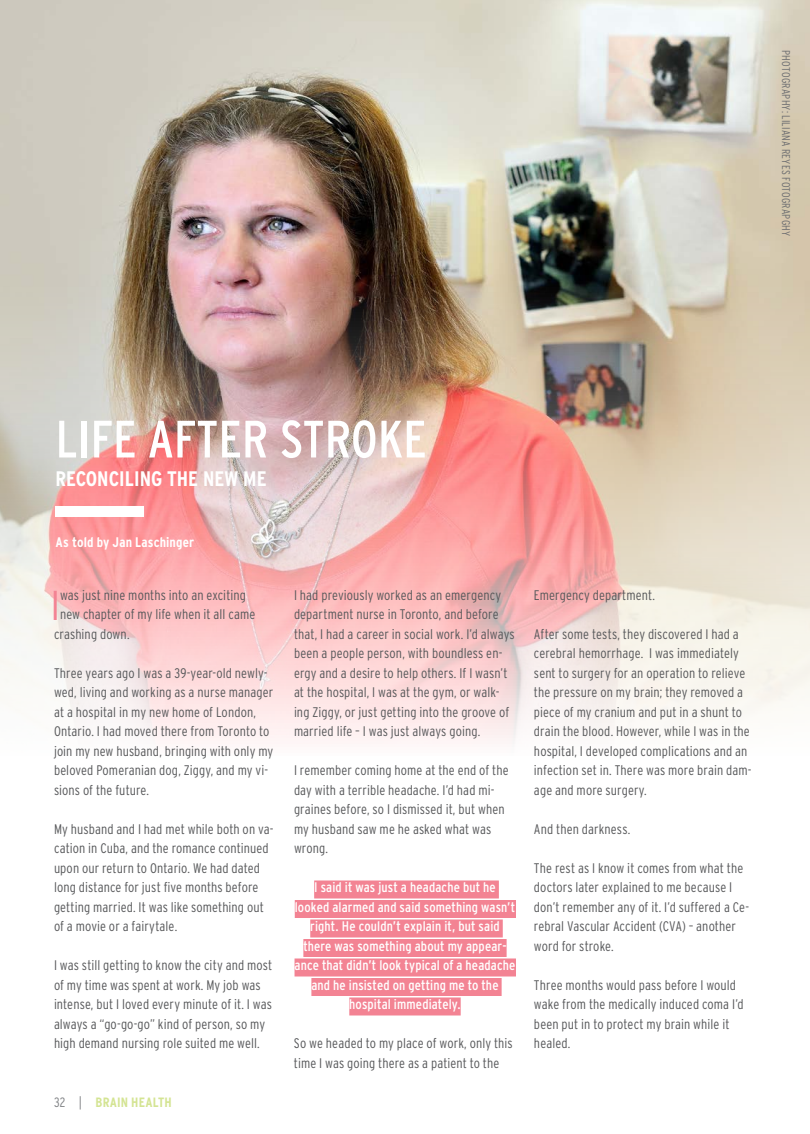
<style>
.page{position:relative;width:810px;height:1134px;background:#fff}
.page>*{position:absolute;margin:0;border:0;box-sizing:border-box;transform-origin:0 0}
.Article_Title_2{font:condensed 52.5px "Interstate";color:#fff}
.t1{font:300 condensed 41.7px "Interstate";color:#f38393}
.Exercise_Subhead{font:700 condensed 21px "Interstate";color:#fff}
.t2{font:300 condensed 13.8px/19.5px "Interstate";letter-spacing:.005em;color:#57585a}
.t3{font:condensed 13.8px/19.5px "Interstate";letter-spacing:.01em;color:#fff;text-align:center}
.t4{font:700 condensed 13.8px "Interstate";letter-spacing:.01em;color:#fff}
.t5{font:700 condensed 13.5px "Interstate";letter-spacing:.01em;color:#d4e493}
.Photo_Credit{font:300 condensed 11.25px "Interstate";letter-spacing:.02em;color:#6c6d70}
.s1{font-weight:300;color:#808285}
</style>
<div class="page">
<img style="left:0;top:0;width:810px;height:741px">
<div style="left:314px;top:880px;width:185px;height:18px;background:#f38393"></div>
<div style="left:295px;top:900px;width:221px;height:18px;background:#f38393"></div>
<div style="left:310px;top:920px;width:193px;height:18px;background:#f38393"></div>
<div style="left:303px;top:939px;width:204px;height:18px;background:#f38393"></div>
<div style="left:295px;top:958px;width:221px;height:18px;background:#f38393"></div>
<div style="left:311px;top:978px;width:191px;height:18px;background:#f38393"></div>
<div style="left:349px;top:998px;width:112px;height:18px;background:#f38393"></div>
<div style="left:56px;top:506px;width:88px;height:11px;background:#fff"></div>
<p class="Photo_Credit" style="left:793px;top:50px;width:188px;rotate:90deg">PHOTOGRAPHY: LILIANA REYES FOTOGRAPGHY</p>
<p class="Article_Title_2" style="left:56px;top:407px;width:372px">LIFE AFTER STROKE</p>
<p class="Exercise_Subhead" style="left:56px;top:466px;width:213px">RECONCILING THE NEW ME</p>
<p class="t4" style="left:56px;top:534px;width:140px">As told by Jan Laschinger</p>
<p class="t1" style="left:51px;top:579px;width:11px">I</p>
<p class="t2" style="left:60px;top:585px;width:187px">was just nine months into an exciting</p>
<p class="t2" style="left:60px;top:605px;width:197px">new chapter of my life when it all came</p>
<p class="t2" style="left:54px;top:624px;width:77px">crashing down.</p>
<p class="t2" style="left:54px;top:663px;width:221px">Three years ago I was a 39-year-old newly&shy;wed, living and working as a nurse manager at a hospital in my new home of London, Ontario. I had moved there from Toronto to join my new husband, bringing with only my beloved Pomeranian dog, Ziggy, and my vi&shy;sions of the future.</p>
<p class="t2" style="left:54px;top:819px;width:221px">My husband and I had met while both on va&shy;cation in Cuba, and the romance continued upon our return to Ontario. We had dated long distance for just five months before getting married. It was like something out of a movie or a fairytale.</p>
<p class="t2" style="left:54px;top:956px;width:220px">I was still getting to know the city and most of my time was spent at work. My job was intense, but I loved every minute of it. I was always a “go-go-go” kind of person, so my high demand nursing role suited me well.</p>
<p class="t5" style="left:54px;top:1094px;width:119px"><span class="s1">32 |</span> BRAIN HEALTH</p>
<p class="t2" style="left:294px;top:585px;width:222px">I had previously worked as an emergency department nurse in Toronto, and before that, I had a career in social work. I’d always been a people person, with boundless en&shy;ergy and a desire to help others. If I wasn’t at the hospital, I was at the gym, or walk&shy;ing Ziggy, or just getting into the groove of married life – I was just always going.</p>
<p class="t2" style="left:294px;top:761px;width:216px">I remember coming home at the end of the day with a terrible headache. I’d had mi&shy;graines before, so I dismissed it, but when my husband saw me he asked what was wrong.</p>
<p class="t3" style="left:295px;top:878px;width:222px">I said it was just a headache but he<br>looked alarmed and said something wasn’t right. He couldn’t explain it, but said there was something about my appear&shy;ance that didn’t look typical of a headache and he insisted on getting me to the hospital immediately.</p>
<p class="t2" style="left:294px;top:1034px;width:220px">So we headed to my place of work, only this time I was going there as a patient to the</p>
<p class="t2" style="left:534px;top:585px;width:123px">Emergency department.</p>
<p class="t2" style="left:534px;top:624px;width:219px">After some tests, they discovered I had a cerebral hemorrhage. I was immediately sent to surgery for an operation to relieve the pressure on my brain; they removed a piece of my cranium and put in a shunt to drain the blood. However, while I was in the hospital, I developed complications and an infection set in. There was more brain dam&shy;age and more surgery.</p>
<p class="t2" style="left:534px;top:819px;width:98px">And then darkness.</p>
<p class="t2" style="left:534px;top:858px;width:217px">The rest as I know it comes from what the doctors later explained to me because I don’t remember any of it. I’d suffered a Ce&shy;rebral Vascular Accident (CVA) – another word for stroke.</p>
<p class="t2" style="left:534px;top:975px;width:211px">Three months would pass before I would wake from the medically induced coma I’d been put in to protect my brain while it healed.</p>
</div>
